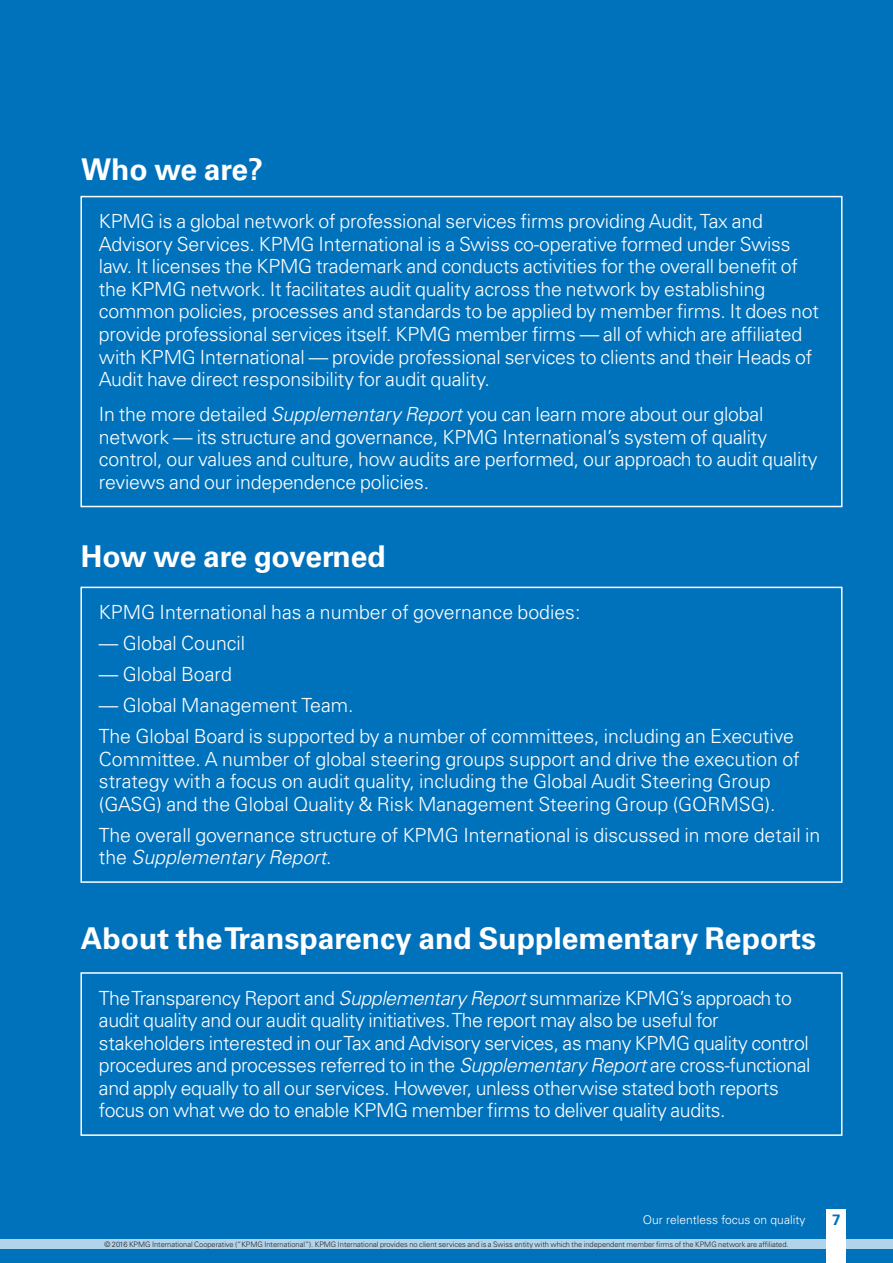
<style>
.page{position:relative;width:893px;height:1263px;background:#0072bc}
.page>*{position:absolute;margin:0;border:0;box-sizing:border-box;transform-origin:0 0}
.t1{font:700 30px "Univers LT Std";color:#fff}
.t2{font:700 30px "Univers LT Std";letter-spacing:-.02em;color:#fff}
.t3{font:300 19.5px/22.5px "Univers LT Std";letter-spacing:-.01em;color:#fff}
.t4{font:700 15px "Univers LT Std";color:#0072bc}
.t5{font:300 12px "Univers LT Std";color:#fff}
.t6{font:300 7.5px "Univers LT Std";letter-spacing:-.005em;color:#231f20}
.s1{font-style:italic}
</style>
<div class="page">
<div style="left:80px;top:196px;width:762px;height:311px;border:2px solid #fff"></div>
<div style="left:80px;top:587px;width:762px;height:296px;border:2px solid #fff"></div>
<div style="left:80px;top:972px;width:762px;height:164px;border:2px solid #fff"></div>
<div style="left:0;top:1239px;width:893px;height:10px;background:#b2d4ea"></div>
<div style="left:827px;top:1209px;width:19px;height:54px;background:#fff"></div>
<h1 class="t1" style="left:81px;top:152px;width:183px">Who we are?</h1>
<p class="t3" style="left:99px;top:210px;width:721px">KPMG is a global network of professional services firms providing Audit, Tax and Advisory Services. KPMG International is a Swiss co-operative formed under Swiss law. It licenses the KPMG trademark and conducts activities for the overall benefit of the KPMG network. It facilitates audit quality across the network by establishing common policies, processes and standards to be applied by member firms. It does not provide professional services itself. KPMG member firms — all of which are affiliated with KPMG International — provide professional services to clients and their Heads of Audit have direct responsibility for audit quality.</p>
<p class="t3" style="left:99px;top:403px;width:720px">In the more detailed <span class="s1">Supplementary Report</span> you can learn more about our global network — its structure and governance, KPMG International’s system of quality control, our values and culture, how audits are performed, our approach to audit quality reviews and our independence policies.</p>
<h1 class="t2" style="left:81px;top:539px;width:306px">How we are governed</h1>
<p class="t3" style="left:99px;top:601px;width:483px">KPMG International has a number of governance bodies:</p>
<p class="t3" style="left:99px;top:632px;width:148px">— Global Council</p>
<p class="t3" style="left:99px;top:663px;width:134px">— Global Board</p>
<p class="t3" style="left:99px;top:690px;width:696px;line-height:31px">— Global Management Team.<br>The Global Board is supported by a number of committees, including an Executive</p>
<p class="t3" style="left:99px;top:748px;width:702px">Committee. A number of global steering groups support and drive the execution of strategy with a focus on audit quality, including the Global Audit Steering Group (GASG) and the Global Quality &amp; Risk Management Steering Group (GQRMSG).</p>
<p class="t3" style="left:99px;top:824px;width:723px">The overall governance structure of KPMG International is discussed in more detail in the <span class="s1">Supplementary Report</span>.</p>
<h1 class="t1" style="left:81px;top:921px;width:737px">About the Transparency and Supplementary Reports</h1>
<p class="t3" style="left:99px;top:987px;width:713px">The Transparency Report and <span class="s1">Supplementary Report</span> summarize KPMG’s approach to audit quality and our audit quality initiatives. The report may also be useful for stakeholders interested in our Tax and Advisory services, as many KPMG quality control procedures and processes referred to in the <span class="s1">Supplementary Report</span> are cross-functional and apply equally to all our services. However, unless otherwise stated both reports focus on what we do to enable KPMG member firms to deliver quality audits.</p>
<p class="t5" style="left:643px;top:1213px;width:164px">Our relentless focus on quality</p>
<p class="t4" style="left:832px;top:1211px;width:10px">7</p>
<p class="t6" style="left:104px;top:1239px;width:686px">© 2016 KPMG International Cooperative (“KPMG International”). KPMG International provides no client services and is a Swiss entity with which the independent member firms of the KPMG network are affiliated.</p>
</div>
